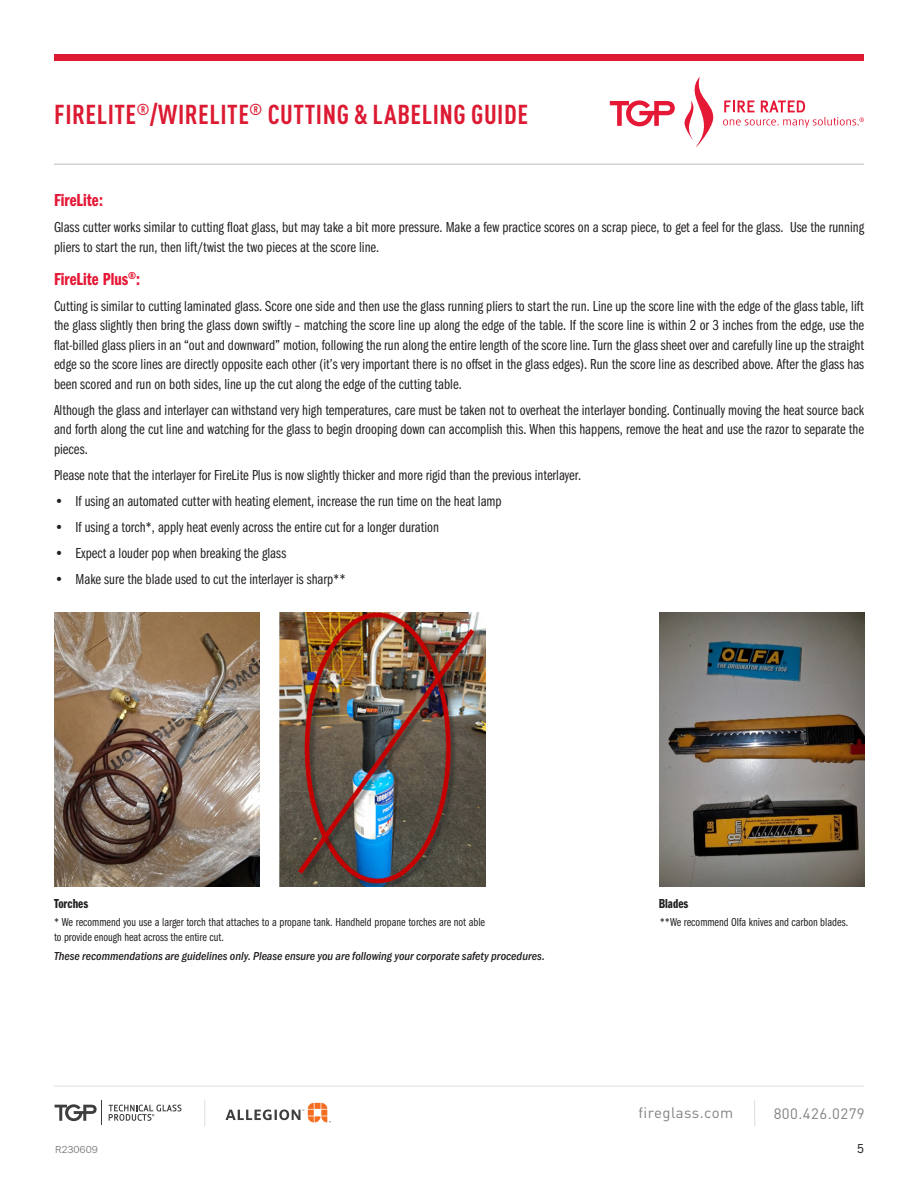
<style>
.page{position:relative;width:918px;height:1188px;background:#fff}
.page>*{position:absolute;margin:0;border:0;box-sizing:border-box;transform-origin:0 0}
.t1{font:700 condensed 27px "DIN Pro";letter-spacing:.02em;color:#dc1a32}
.BODY{font:18px "Franklin Gothic URW Com Dem";color:#e51836}
.BODY-2{font:15px/19.5px "Franklin Gothic URW Com Boo";color:#231f20;text-align:justify}
.t2{font:15px "DIN Pro";letter-spacing:.03em;color:#808285}
.BODY-3{font:13.5px "Franklin Gothic URW Com Dem";color:#231f20}
.t3{font:13.5px "Franklin Gothic URW Cond";color:#231f20}
.BODY-4{font:12px "Franklin Gothic URW Com Boo";color:#231f20}
.BODY-5{font:12px "Franklin Gothic URW Con Med Ita";color:#231f20}
.t4{font:10.5px "Franklin Gothic URW Boo";letter-spacing:-.01em;color:#808285}
</style>
<div class="page">
<hr style="left:54px;top:164px;width:810px;height:1px;background:#57585a">
<div style="left:54px;top:54px;width:810px;height:6px;background:#dc1a32"></div>
<svg style="left:610px;top:100px;width:65px;height:26px"></svg>
<svg style="left:684px;top:77px;width:180px;height:70px"></svg>
<svg style="left:204px;top:1100px;width:1px;height:26px"></svg>
<svg style="left:754px;top:1100px;width:1px;height:26px"></svg>
<hr style="left:54px;top:1086px;width:810px;height:1px;background:#57585a">
<svg style="left:226px;top:1103px;width:105px;height:19px"></svg>
<svg style="left:55px;top:1100px;width:47px;height:25px"></svg>
<svg style="left:109px;top:1105px;width:73px;height:16px"></svg>
<img style="left:660px;top:612px;width:205px;height:275px">
<img style="left:280px;top:612px;width:205px;height:275px">
<img style="left:54px;top:612px;width:206px;height:275px">
<h1 class="t1" style="left:54px;top:94px;width:475px">FIRELITE<sup>®</sup>/WIRELITE<sup>®</sup> CUTTING &amp; LABELING GUIDE</h1>
<p class="BODY" style="left:54px;top:188px;width:51px">FireLite:</p>
<p class="BODY-2" style="left:54px;top:217px;width:812px">Glass cutter works similar to cutting float glass, but may take a bit more pressure. Make a few practice scores on a scrap piece, to get a feel for the glass. Use the running pliers to start the run, then lift/twist the two pieces at the score line.</p>
<p class="BODY" style="left:54px;top:266px;width:88px">FireLite Plus<sup>®</sup>:</p>
<p class="BODY-2" style="left:54px;top:295px;width:812px">Cutting is similar to cutting laminated glass. Score one side and then use the glass running pliers to start the run. Line up the score line with the edge of the glass table, lift the glass slightly then bring the glass down swiftly – matching the score line up along the edge of the table. If the score line is within 2 or 3 inches from the edge, use the flat-billed glass pliers in an “out and downward” motion, following the run along the entire length of the score line. Turn the glass sheet over and carefully line up the straight edge so the score lines are directly opposite each other (it’s very important there is no offset in the glass edges). Run the score line as described above. After the glass has been scored and run on both sides, line up the cut along the edge of the cutting table.</p>
<p class="BODY-2" style="left:54px;top:399px;width:812px">Although the glass and interlayer can withstand very high temperatures, care must be taken not to overheat the interlayer bonding. Continually moving the heat source back and forth along the cut line and watching for the glass to begin drooping down can accomplish this. When this happens, remove the heat and use the razor to separate the pieces.</p>
<p class="BODY-2" style="left:54px;top:464px;width:529px">Please note that the interlayer for FireLite Plus is now slightly thicker and more rigid than the previous interlayer.</p>
<p class="BODY-2" style="left:54px;top:490px;width:449px">• If using an automated cutter with heating element, increase the run time on the heat lamp</p>
<p class="BODY-2" style="left:54px;top:516px;width:386px">• If using a torch*, apply heat evenly across the entire cut for a longer duration</p>
<p class="BODY-2" style="left:54px;top:542px;width:234px">• Expect a louder pop when breaking the glass</p>
<p class="BODY-2" style="left:54px;top:568px;width:293px">• Make sure the blade used to cut the interlayer is sharp**</p>
<p class="BODY-3" style="left:54px;top:895px;width:36px">Torches</p>
<p class="BODY-3" style="left:659px;top:895px;width:31px">Blades</p>
<p class="BODY-4" style="left:54px;top:914px;width:433px">* We recommend you use a larger torch that attaches to a propane tank. Handheld propane torches are not able</p>
<p class="BODY-4" style="left:660px;top:914px;width:190px">**We recommend Olfa knives and carbon blades.</p>
<p class="BODY-4" style="left:54px;top:929px;width:171px">to provide enough heat across the entire cut.</p>
<p class="BODY-5" style="left:54px;top:948px;width:492px">These recommendations are guidelines only. Please ensure you are following your corporate safety procedures.</p>
<p class="t4" style="left:55px;top:1143px;width:44px">R230609</p>
<p class="t2" style="left:638px;top:1101px;width:96px">fireglass.com</p>
<p class="t2" style="left:774px;top:1102px;width:93px">800.426.0279</p>
<p class="t3" style="left:857px;top:1139px;width:8px">5</p>
</div>
